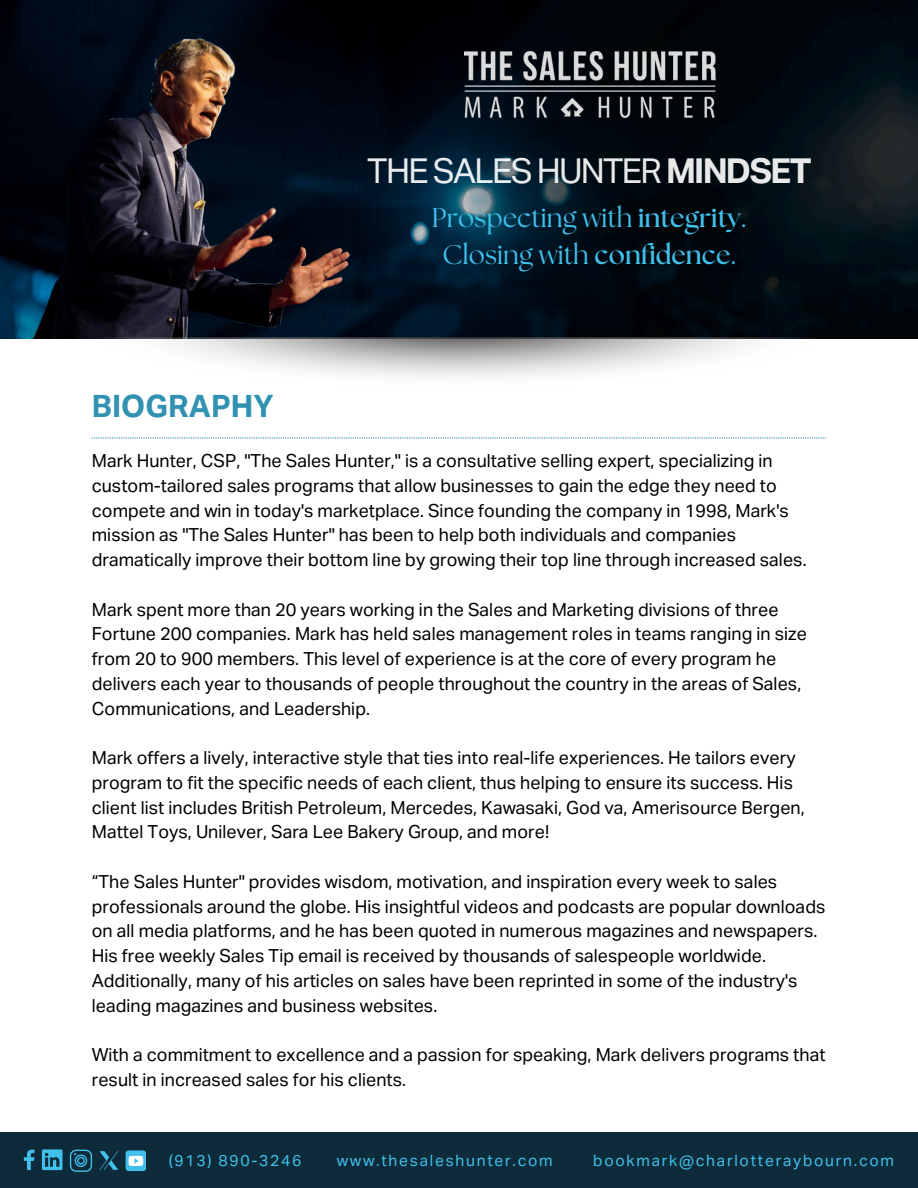
<style>
.page{position:relative;width:918px;height:1188px;background:#fff}
.page>*{position:absolute;margin:0;border:0;box-sizing:border-box;transform-origin:0 0}
.t1{font:34.2px "Aktiv Grotesk";letter-spacing:-.05em;color:#fff}
.t2{font:700 30.75px "Aktiv Grotesk";color:#3091b1}
.t3{font:27px/37.2px "The Seasons";color:#40c0eb;text-align:center}
.t4{font:18px/24.8px "Aktiv Grotesk";color:#000}
.t5{font:15.75px "Aktiv Grotesk";letter-spacing:.11em;color:#40c0eb}
.s1{font-weight:700}
</style>
<div class="page">
<img style="left:0;top:0;width:918px;height:338px">
<img style="left:92px;top:338px;width:734px;height:39px">
<svg style="left:92px;top:437px;width:734px;height:1px"></svg>
<div style="left:0;top:1132px;width:918px;height:56px;background:#0d2b3a"></div>
<svg style="left:24px;top:1150px;width:11px;height:20px"></svg>
<svg style="left:42px;top:1149px;width:20px;height:21px"></svg>
<svg style="left:70px;top:1150px;width:22px;height:22px"></svg>
<div style="left:126px;top:1150px;width:20px;height:21px;background:#40c0eb;border-radius:3px"></div>
<svg style="left:129px;top:1156px;width:14px;height:10px"></svg>
<svg style="left:99px;top:1151px;width:19px;height:19px"></svg>
<img style="left:464px;top:51px;width:251px;height:67px">
<h4 class="t2" style="left:92px;top:387px;width:184px">BIOGRAPHY</h4>
<h1 class="t1" style="left:367px;top:149px;width:446px">THE SALES HUNTER <span class="s1">MINDSET</span></h1>
<p class="t3" style="left:432px;top:201px;width:317px">Prospecting with <span class="s1">integrity</span>.<br>Closing with <span class="s1">confidence</span>.</p>
<h1 class="t4" style="left:92px;top:448px;width:716px">Mark Hunter, CSP, "The Sales Hunter," is a consultative selling expert, specializing in custom-tailored sales programs that allow businesses to gain the edge they need to compete and win in today's marketplace. Since founding the company in 1998, Mark's mission as "The Sales Hunter" has been to help both individuals and companies dramatically improve their bottom line by growing their top line through increased sales.</h1>
<h3 class="t4" style="left:92px;top:597px;width:717px">Mark spent more than 20 years working in the Sales and Marketing divisions of three Fortune 200 companies. Mark has held sales management roles in teams ranging in size from 20 to 900 members. This level of experience is at the core of every program he delivers each year to thousands of people throughout the country in the areas of Sales, Communications, and Leadership.</h3>
<p class="t4" style="left:92px;top:745px;width:715px">Mark offers a lively, interactive style that ties into real-life experiences. He tailors every program to fit the specific needs of each client, thus helping to ensure its success. His client list includes British Petroleum, Mercedes, Kawasaki, God va, Amerisource Bergen, Mattel Toys, Unilever, Sara Lee Bakery Group, and more!</p>
<h2 class="t4" style="left:92px;top:869px;width:735px">“The Sales Hunter" provides wisdom, motivation, and inspiration every week to sales professionals around the globe. His insightful videos and podcasts are popular downloads on all media platforms, and he has been quoted in numerous magazines and newspapers.<br>His free weekly Sales Tip email is received by thousands of salespeople worldwide.<br>Additionally, many of his articles on sales have been reprinted in some of the industry's leading magazines and business websites.</h2>
<h4 class="t4" style="left:92px;top:1042px;width:735px">With a commitment to excellence and a passion for speaking, Mark delivers programs that result in increased sales for his clients.</h4>
<h4 class="t5" style="left:169px;top:1150px;width:134px">(913) 890-3246</h4>
<h4 class="t5" style="left:337px;top:1150px;width:218px">www.thesaleshunter.com</h4>
<h4 class="t5" style="left:593px;top:1150px;width:302px">bookmark@charlotteraybourn.com</h4>
</div>
